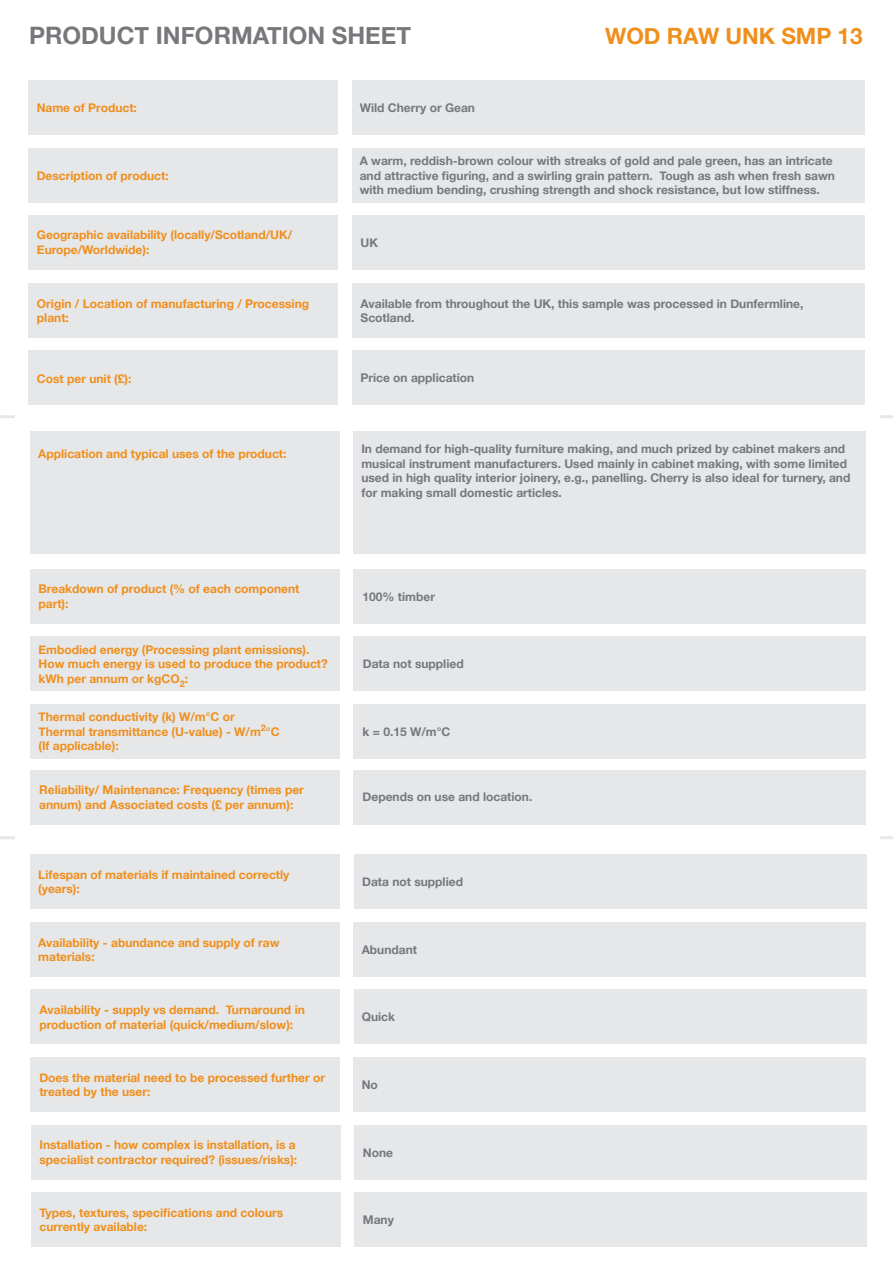
<style>
.page{position:relative;width:893px;height:1263px;background:#fff}
.page>*{position:absolute;margin:0;border:0;box-sizing:border-box;transform-origin:0 0}
.t1{font:700 24px "Helvetica Neue";color:#76787b}
.t2{font:700 22.5px "Helvetica Neue";color:#ef8f1c}
.t3{font:700 12px/14.4px "Helvetica Neue";color:#ef8f1c}
.t4{font:700 12px/14.4px "Helvetica Neue";color:#76787b}
</style>
<div class="page">
<svg style="left:880px;top:836px;width:13px;height:3px"></svg>
<svg style="left:880px;top:415px;width:13px;height:3px"></svg>
<hr style="left:0;top:836px;width:15px;height:3px;background:#e6e7e9">
<hr style="left:0;top:415px;width:15px;height:3px;background:#e6e7e9">
<div style="left:28px;top:80px;width:310px;height:54px;background:#e6e7e9"></div>
<div style="left:352px;top:80px;width:513px;height:54px;background:#e6e7e9"></div>
<div style="left:28px;top:148px;width:310px;height:54px;background:#e6e7e9"></div>
<div style="left:352px;top:148px;width:513px;height:54px;background:#e6e7e9"></div>
<div style="left:28px;top:216px;width:310px;height:54px;background:#e6e7e9"></div>
<div style="left:352px;top:216px;width:513px;height:54px;background:#e6e7e9"></div>
<div style="left:28px;top:283px;width:310px;height:54px;background:#e6e7e9"></div>
<div style="left:352px;top:283px;width:513px;height:54px;background:#e6e7e9"></div>
<div style="left:30px;top:855px;width:310px;height:54px;background:#e6e7e9"></div>
<div style="left:354px;top:855px;width:512px;height:54px;background:#e6e7e9"></div>
<div style="left:30px;top:922px;width:310px;height:54px;background:#e6e7e9"></div>
<div style="left:353px;top:922px;width:513px;height:54px;background:#e6e7e9"></div>
<div style="left:30px;top:990px;width:310px;height:54px;background:#e6e7e9"></div>
<div style="left:354px;top:990px;width:512px;height:54px;background:#e6e7e9"></div>
<div style="left:30px;top:1057px;width:310px;height:54px;background:#e6e7e9"></div>
<div style="left:353px;top:1057px;width:513px;height:54px;background:#e6e7e9"></div>
<div style="left:28px;top:351px;width:310px;height:54px;background:#e6e7e9"></div>
<div style="left:352px;top:351px;width:513px;height:54px;background:#e6e7e9"></div>
<div style="left:31px;top:1125px;width:310px;height:54px;background:#e6e7e9"></div>
<div style="left:355px;top:1125px;width:512px;height:54px;background:#e6e7e9"></div>
<div style="left:31px;top:1193px;width:310px;height:54px;background:#e6e7e9"></div>
<div style="left:354px;top:1193px;width:513px;height:54px;background:#e6e7e9"></div>
<div style="left:30px;top:569px;width:310px;height:54px;background:#e6e7e9"></div>
<div style="left:353px;top:569px;width:513px;height:54px;background:#e6e7e9"></div>
<div style="left:30px;top:637px;width:310px;height:54px;background:#e6e7e9"></div>
<div style="left:353px;top:637px;width:513px;height:54px;background:#e6e7e9"></div>
<div style="left:30px;top:704px;width:310px;height:54px;background:#e6e7e9"></div>
<div style="left:353px;top:704px;width:513px;height:54px;background:#e6e7e9"></div>
<div style="left:30px;top:770px;width:310px;height:54px;background:#e6e7e9"></div>
<div style="left:353px;top:770px;width:513px;height:54px;background:#e6e7e9"></div>
<div style="left:30px;top:431px;width:310px;height:123px;background:#e6e7e9"></div>
<div style="left:353px;top:431px;width:513px;height:123px;background:#e6e7e9"></div>
<p class="t1" style="left:29px;top:21px;width:383px">PRODUCT INFORMATION SHEET</p>
<p class="t2" style="left:605px;top:22px;width:259px">WOD RAW UNK SMP 13</p>
<p class="t3" style="left:37px;top:100px;width:102px">Name of Product:</p>
<p class="t3" style="left:37px;top:168px;width:133px">Description of product:</p>
<p class="t3" style="left:37px;top:228px;width:257px">Geographic availability (locally/Scotland/UK/<br>Europe/Worldwide):</p>
<p class="t3" style="left:37px;top:296px;width:274px">Origin / Location of manufacturing / Processing plant:</p>
<p class="t3" style="left:37px;top:371px;width:96px">Cost per unit (£):</p>
<p class="t3" style="left:38px;top:447px;width:250px">Application and typical uses of the product:</p>
<p class="t4" style="left:360px;top:100px;width:117px">Wild Cherry or Gean</p>
<p class="t4" style="left:360px;top:153px;width:477px">A warm, reddish-brown colour with streaks of gold and pale green, has an intricate and attractive figuring, and a swirling grain pattern. Tough as ash when fresh sawn with medium bending, crushing strength and shock resistance, but low stiffness.</p>
<p class="t4" style="left:361px;top:235px;width:19px">UK</p>
<p class="t4" style="left:361px;top:296px;width:444px">Available from throughout the UK, this sample was processed in Dunfermline,<br>Scotland.</p>
<p class="t4" style="left:360px;top:370px;width:115px">Price on application</p>
<p class="t4" style="left:361px;top:442px;width:491px">In demand for high-quality furniture making, and much prized by cabinet makers and musical instrument manufacturers. Used mainly in cabinet making, with some limited used in high quality interior joinery, e.g., panelling. Cherry is also ideal for turnery, and for making small domestic articles.</p>
<p class="t3" style="left:39px;top:581px;width:262px">Breakdown of product (% of each component part):</p>
<p class="t3" style="left:39px;top:642px;width:291px">Embodied energy (Processing plant emissions).<br>How much energy is used to produce the product? kWh per annum or kgCO<sub>2</sub>:</p>
<p class="t3" style="left:39px;top:709px;width:198px">Thermal conductivity (k) W/m°C or</p>
<p class="t3" style="left:39px;top:724px;width:243px">Thermal transmittance (U-value) - W/m<sup>2</sup>°C</p>
<p class="t3" style="left:39px;top:738px;width:82px">(If applicable):</p>
<p class="t3" style="left:39px;top:782px;width:266px">Reliability/ Maintenance: Frequency (times per annum) and Associated costs (£ per annum):</p>
<p class="t3" style="left:38px;top:867px;width:253px">Lifespan of materials if maintained correctly (years):</p>
<p class="t3" style="left:38px;top:935px;width:243px">Availability - abundance and supply of raw materials:</p>
<p class="t3" style="left:40px;top:1002px;width:267px">Availability - supply vs demand. Turnaround in production of material (quick/medium/slow):</p>
<p class="t3" style="left:39px;top:1070px;width:287px">Does the material need to be processed further or treated by the user:</p>
<p class="t3" style="left:40px;top:1137px;width:259px">Installation - how complex is installation, is a specialist contractor required? (issues/risks):</p>
<p class="t3" style="left:40px;top:1205px;width:245px">Types, textures, specifications and colours currently available:</p>
<p class="t4" style="left:363px;top:589px;width:74px">100% timber</p>
<p class="t4" style="left:363px;top:656px;width:102px">Data not supplied</p>
<p class="t4" style="left:363px;top:724px;width:89px">k = 0.15 W/m°C</p>
<p class="t4" style="left:363px;top:790px;width:171px">Depends on use and location.</p>
<p class="t4" style="left:362px;top:874px;width:102px">Data not supplied</p>
<p class="t4" style="left:362px;top:942px;width:57px">Abundant</p>
<p class="t4" style="left:362px;top:1009px;width:35px">Quick</p>
<p class="t4" style="left:362px;top:1077px;width:18px">No</p>
<p class="t4" style="left:363px;top:1145px;width:32px">None</p>
<p class="t4" style="left:363px;top:1212px;width:33px">Many</p>
</div>
